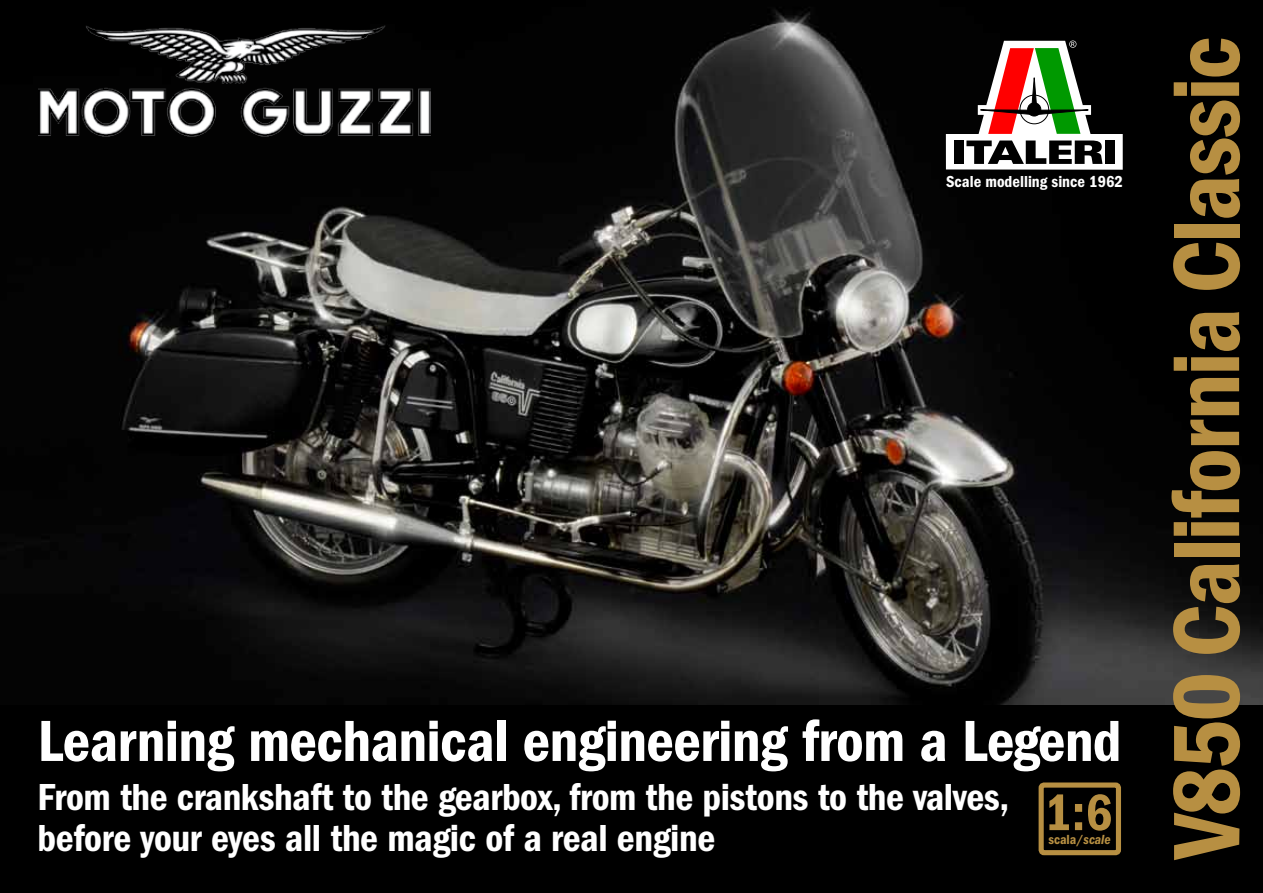
<style>
.page{position:relative;width:1263px;height:893px;background:#fff}
.page>*{position:absolute;margin:0;border:0;box-sizing:border-box;transform-origin:0 0}
.t1{font:600 condensed 97.5px "Franklin Gothic LT";letter-spacing:-.02em;color:#b78f42}
.t2{font:600 condensed 60px "Franklin Gothic LT";letter-spacing:-.01em;color:#fff}
.t3{font:600 condensed 53.1px "Franklin Gothic LT";color:#b78f42}
.t4{font:600 condensed 39px/40.5px "Franklin Gothic LT";letter-spacing:-.01em;color:#fff}
.t5{font:600 condensed 16.5px "Franklin Gothic LT";color:#fff}
.t6{font:600 condensed 13.65px "Franklin Gothic LT";color:#b78f42}
.s1{font-style:italic}
</style>
<div class="page">
<img style="left:0;top:0;width:1263px;height:705px">
<svg style="left:946px;top:41px;width:177px;height:129px"></svg>
<div style="left:0;top:705px;width:1263px;height:188px;background:#000"></div>
<img style="left:38px;top:0;width:392px;height:158px">
<div style="left:1038px;top:782px;width:83px;height:73px;border:5px solid #b78f42;border-radius:3px"></div>
<p class="t5" style="left:946px;top:172px;width:178px">Scale modelling since 1962</p>
<h2 class="t2" style="left:38px;top:707px;width:1085px">Learning mechanical engineering from a Legend</h2>
<p class="t4" style="left:38px;top:777px;width:973px">From the crankshaft to the gearbox, from the pistons to the valves, before your eyes all the magic of a real engine</p>
<h3 class="t3" style="left:1045px;top:782px;width:69px">1:6</h3>
<p class="t6" style="left:1048px;top:832px;width:64px">scala/<span class="s1">scale</span></p>
<h1 class="t1" style="left:1151px;top:859px;width:824px;rotate:-90deg">V850 California Classic</h1>
</div>
